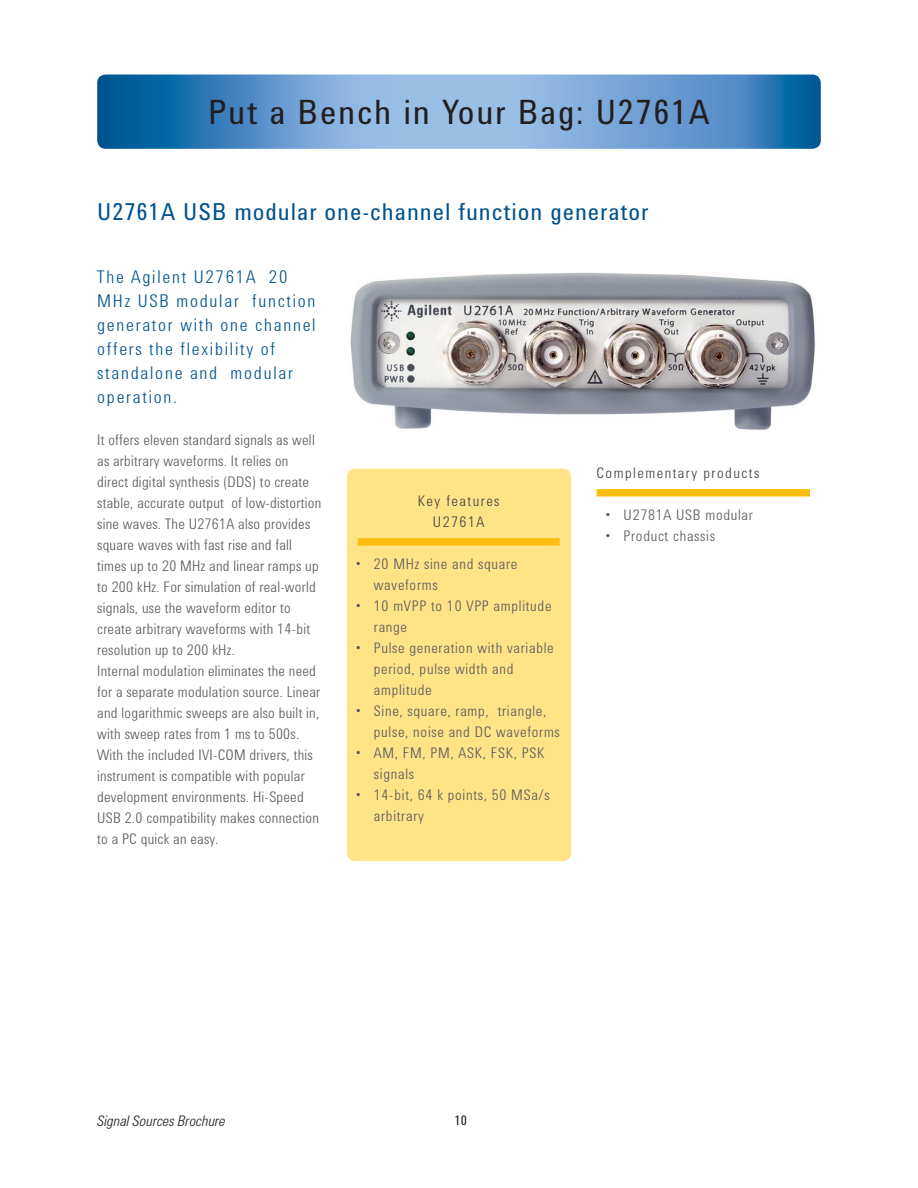
<style>
.page{position:relative;width:918px;height:1188px;background:#fff}
.page>*{position:absolute;margin:0;border:0;box-sizing:border-box;transform-origin:0 0}
.t1{font:34.5px "Agilent Condensed CFF";letter-spacing:.05em;color:#231f20}
.t2{font:24px "Agilent Condensed CFF";letter-spacing:.04em;color:#00538e}
.t3{font:300 18px/24px "Agilent Condensed CFF";letter-spacing:.1em;color:#00538e}
.t4{font:300 15px/21px "Agilent Condensed CFF";letter-spacing:.02em;color:#58595b}
.t5{font:300 15px/21px "Agilent Condensed CFF";letter-spacing:.05em;color:#58595b}
.t6{font:300 15px/21px "Agilent Condensed CFF";letter-spacing:.1em;color:#403f41;text-align:center}
.t7{font:italic 300 15px "Agilent Condensed CFF";color:#231f20}
.t8{font:13.5px "Agilent Condensed CFF";color:#231f20}
</style>
<div class="page">
<svg style="left:97px;top:75px;width:724px;height:74px;background:#5f98cb"></svg>
<div style="left:347px;top:469px;width:224px;height:392px;background:#ffe387;border-radius:9px"></div>
<div style="left:358px;top:538px;width:202px;height:8px;background:#febe10"></div>
<div style="left:597px;top:489px;width:213px;height:8px;background:#febe10"></div>
<img style="left:350px;top:272px;width:465px;height:158px">
<h1 class="t1" style="left:208px;top:99px;width:503px">Put a Bench in Your Bag: U2761A</h1>
<h2 class="t2" style="left:97px;top:203px;width:553px">U2761A USB modular one-channel function generator</h2>
<p class="t3" style="left:97px;top:267px;width:220px">The Agilent U2761A 20<br>MHz USB modular function generator with one channel offers the flexibility of standalone and modular operation.</p>
<p class="t4" style="left:97px;top:431px;width:226px">It offers eleven standard signals as well as arbitrary waveforms. It relies on direct digital synthesis (DDS) to create stable, accurate output of low-distortion sine waves. The U2761A also provides square waves with fast rise and fall times up to 20 MHz and linear ramps up to 200 kHz. For simulation of real-world signals, use the waveform editor to create arbitrary waveforms with 14-bit resolution up to 200 kHz.<br>Internal modulation eliminates the need for a separate modulation source. Linear and logarithmic sweeps are also built in, with sweep rates from 1 ms to 500s.<br>With the included IVI-COM drivers, this instrument is compatible with popular development environments. Hi-Speed USB 2.0 compatibility makes connection to a PC quick an easy.</p>
<p class="t6" style="left:418px;top:492px;width:83px">Key features<br>U2761A</p>
<p class="t5" style="left:374px;top:555px;width:145px;text-indent:-18px">• 20 MHz sine and square waveforms</p>
<p class="t5" style="left:374px;top:597px;width:179px;text-indent:-18px">• 10 mVPP to 10 VPP amplitude range</p>
<p class="t5" style="left:374px;top:639px;width:181px;text-indent:-18px">• Pulse generation with variable period, pulse width and amplitude</p>
<p class="t5" style="left:374px;top:702px;width:187px;text-indent:-18px">• Sine, square, ramp, triangle, pulse, noise and DC waveforms</p>
<p class="t5" style="left:374px;top:744px;width:172px;text-indent:-18px">• AM, FM, PM, ASK, FSK, PSK signals</p>
<p class="t5" style="left:374px;top:786px;width:177px;text-indent:-18px">• 14-bit, 64 k points, 50 MSa/s arbitrary</p>
<p class="t6" style="left:597px;top:464px;width:164px">Complementary products</p>
<p class="t5" style="left:606px;top:506px;width:149px">• U2781A USB modular</p>
<p class="t5" style="left:606px;top:527px;width:111px">• Product chassis</p>
<p class="t7" style="left:97px;top:1115px;width:130px">Signal Sources Brochure</p>
<p class="t8" style="left:454px;top:1115px;width:14px">10</p>
</div>
